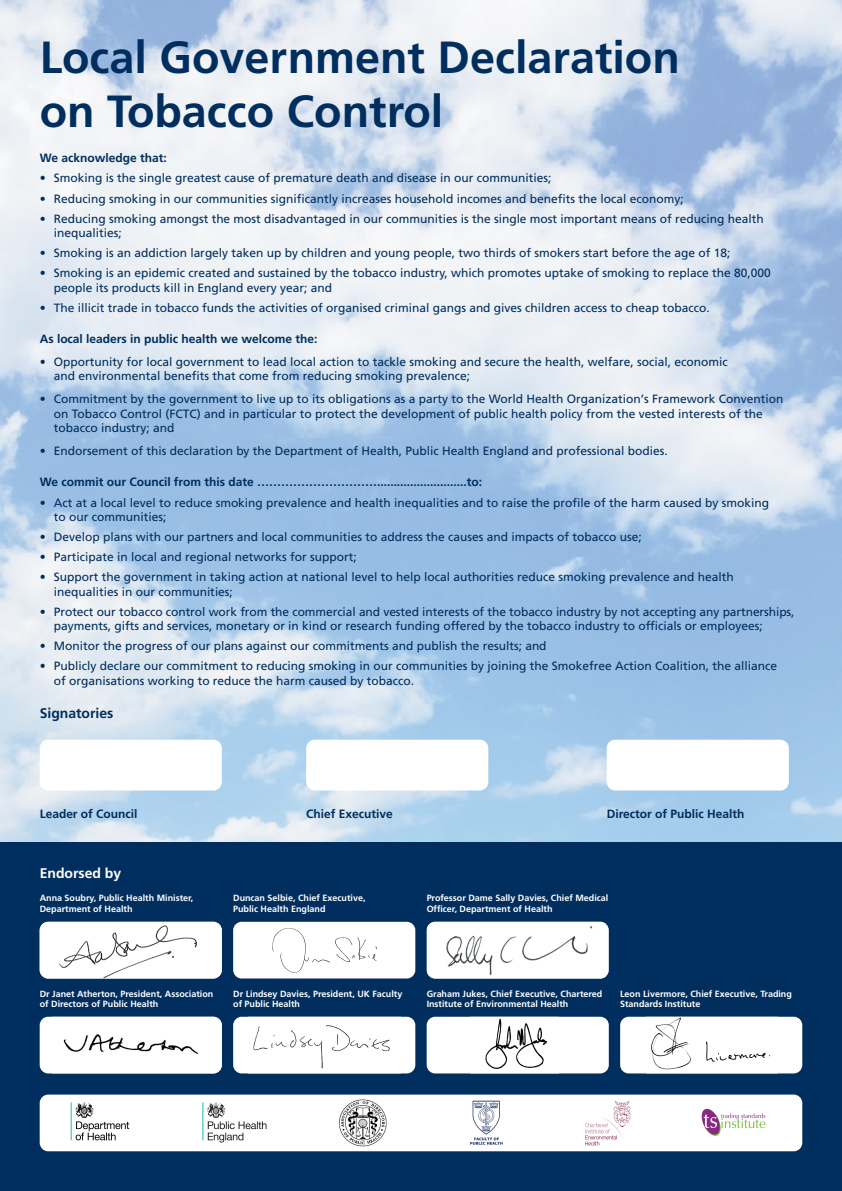
<style>
.page{position:relative;width:842px;height:1191px;background:#fff}
.page>*{position:absolute;margin:0;border:0;box-sizing:border-box;transform-origin:0 0}
.t1{font:700 45px/54px "Frutiger";color:#002e5e}
.t2{font:700 14px "Frutiger";color:#002e5e}
.t3{font:700 14px "Frutiger";color:#fff}
.t4{font:12px/14.4px "Frutiger";color:#002e5e}
.t5{font:700 12px "Frutiger";color:#002e5e}
.t6{font:700 9px/10.8px "Frutiger";color:#fff}
</style>
<div class="page">
<img style="left:0;top:0;width:842px;height:842px">
<div style="left:0;top:842px;width:842px;height:349px;background:#002e5e"></div>
<img style="left:40px;top:921px;width:182px;height:57px;border-radius:9px">
<div style="left:233px;top:921px;width:182px;height:57px;background:#fff;border-radius:9px"></div>
<img style="left:272px;top:928px;width:105px;height:45px">
<div style="left:427px;top:921px;width:182px;height:57px;background:#fff;border-radius:9px"></div>
<img style="left:428px;top:921px;width:177px;height:57px">
<div style="left:40px;top:1016px;width:182px;height:57px;background:#fff;border-radius:9px"></div>
<img style="left:52px;top:1016px;width:170px;height:57px">
<div style="left:233px;top:1016px;width:182px;height:57px;background:#fff;border-radius:9px"></div>
<img style="left:248px;top:1016px;width:152px;height:53px">
<div style="left:427px;top:1016px;width:182px;height:57px;background:#fff;border-radius:9px"></div>
<img style="left:471px;top:1016px;width:88px;height:53px">
<div style="left:620px;top:1016px;width:182px;height:57px;background:#fff;border-radius:9px"></div>
<img style="left:646px;top:1016px;width:132px;height:54px">
<div style="left:40px;top:739px;width:182px;height:51px;background:#fff;border-radius:9px"></div>
<div style="left:306px;top:739px;width:182px;height:51px;background:#fff;border-radius:9px"></div>
<div style="left:607px;top:739px;width:182px;height:51px;background:#fff;border-radius:9px"></div>
<div style="left:40px;top:1094px;width:762px;height:57px;background:#fff;border-radius:9px"></div>
<img style="left:339px;top:1099px;width:48px;height:48px">
<img style="left:470px;top:1100px;width:33px;height:45px">
<img style="left:701px;top:1108px;width:65px;height:28px">
<img style="left:585px;top:1100px;width:46px;height:46px">
<img style="left:202px;top:1102px;width:65px;height:41px">
<img style="left:70px;top:1102px;width:60px;height:39px">
<h1 class="t1" style="left:40px;top:34px;width:642px">Local Government Declaration on Tobacco Control</h1>
<p class="t5" style="left:40px;top:153px;width:128px">We acknowledge that:</p>
<p class="t4" style="left:40px;top:172px;width:513px">• Smoking is the single greatest cause of premature death and disease in our communities;</p>
<p class="t4" style="left:40px;top:192px;width:646px">• Reducing smoking in our communities significantly increases household incomes and benefits the local economy;</p>
<p class="t4" style="left:54px;top:212px;width:711px;text-indent:-14px">• Reducing smoking amongst the most disadvantaged in our communities is the single most important means of reducing health inequalities;</p>
<p class="t4" style="left:40px;top:247px;width:692px">• Smoking is an addiction largely taken up by children and young people, two thirds of smokers start before the age of 18;</p>
<p class="t4" style="left:54px;top:267px;width:718px;text-indent:-14px">• Smoking is an epidemic created and sustained by the tobacco industry, which promotes uptake of smoking to replace the 80,000 people its products kill in England every year; and</p>
<p class="t4" style="left:40px;top:301px;width:671px">• The illicit trade in tobacco funds the activities of organised criminal gangs and gives children access to cheap tobacco.</p>
<p class="t5" style="left:40px;top:334px;width:279px">As local leaders in public health we welcome the:</p>
<p class="t4" style="left:54px;top:355px;width:675px;text-indent:-14px">• Opportunity for local government to lead local action to tackle smoking and secure the health, welfare, social, economic and environmental benefits that come from reducing smoking prevalence;</p>
<p class="t4" style="left:54px;top:393px;width:731px;text-indent:-14px">• Commitment by the government to live up to its obligations as a party to the World Health Organization’s Framework Convention on Tobacco Control (FCTC) and in particular to protect the development of public health policy from the vested interests of the tobacco industry; and</p>
<p class="t4" style="left:40px;top:444px;width:630px">• Endorsement of this declaration by the Department of Health, Public Health England and professional bodies.</p>
<p class="t5" style="left:40px;top:477px;width:444px">We commit our Council from this date …………………………...........................to:</p>
<p class="t4" style="left:54px;top:496px;width:717px;text-indent:-14px">• Act at a local level to reduce smoking prevalence and health inequalities and to raise the profile of the harm caused by smoking to our communities;</p>
<p class="t4" style="left:40px;top:530px;width:604px">• Develop plans with our partners and local communities to address the causes and impacts of tobacco use;</p>
<p class="t4" style="left:40px;top:550px;width:319px">• Participate in local and regional networks for support;</p>
<p class="t4" style="left:54px;top:571px;width:681px;text-indent:-14px">• Support the government in taking action at national level to help local authorities reduce smoking prevalence and health inequalities in our communities;</p>
<p class="t4" style="left:54px;top:605px;width:742px;text-indent:-14px">• Protect our tobacco control work from the commercial and vested interests of the tobacco industry by not accepting any partnerships, payments, gifts and services, monetary or in kind or research funding offered by the tobacco industry to officials or employees;</p>
<p class="t4" style="left:40px;top:639px;width:508px">• Monitor the progress of our plans against our commitments and publish the results; and</p>
<p class="t4" style="left:54px;top:660px;width:725px;text-indent:-14px">• Publicly declare our commitment to reducing smoking in our communities by joining the Smokefree Action Coalition, the alliance of organisations working to reduce the harm caused by tobacco.</p>
<p class="t2" style="left:40px;top:707px;width:75px">Signatories</p>
<p class="t5" style="left:40px;top:809px;width:99px">Leader of Council</p>
<p class="t5" style="left:306px;top:809px;width:88px">Chief Executive</p>
<p class="t5" style="left:607px;top:809px;width:139px">Director of Public Health</p>
<p class="t3" style="left:40px;top:867px;width:83px">Endorsed by</p>
<p class="t6" style="left:40px;top:893px;width:155px">Anna Soubry, Public Health Minister,<br>Department of Health</p>
<p class="t6" style="left:233px;top:893px;width:134px">Duncan Selbie, Chief Executive,<br>Public Health England</p>
<p class="t6" style="left:427px;top:893px;width:183px">Professor Dame Sally Davies, Chief Medical<br>Officer, Department of Health</p>
<p class="t6" style="left:40px;top:988px;width:175px">Dr Janet Atherton, President, Association of Directors of Public Health</p>
<p class="t6" style="left:233px;top:988px;width:171px">Dr Lindsey Davies, President, UK Faculty of Public Health</p>
<p class="t6" style="left:427px;top:988px;width:177px">Graham Jukes, Chief Executive, Chartered<br>Institute of Environmental Health</p>
<p class="t6" style="left:620px;top:988px;width:173px">Leon Livermore, Chief Executive, Trading<br>Standards Institute</p>
</div>
